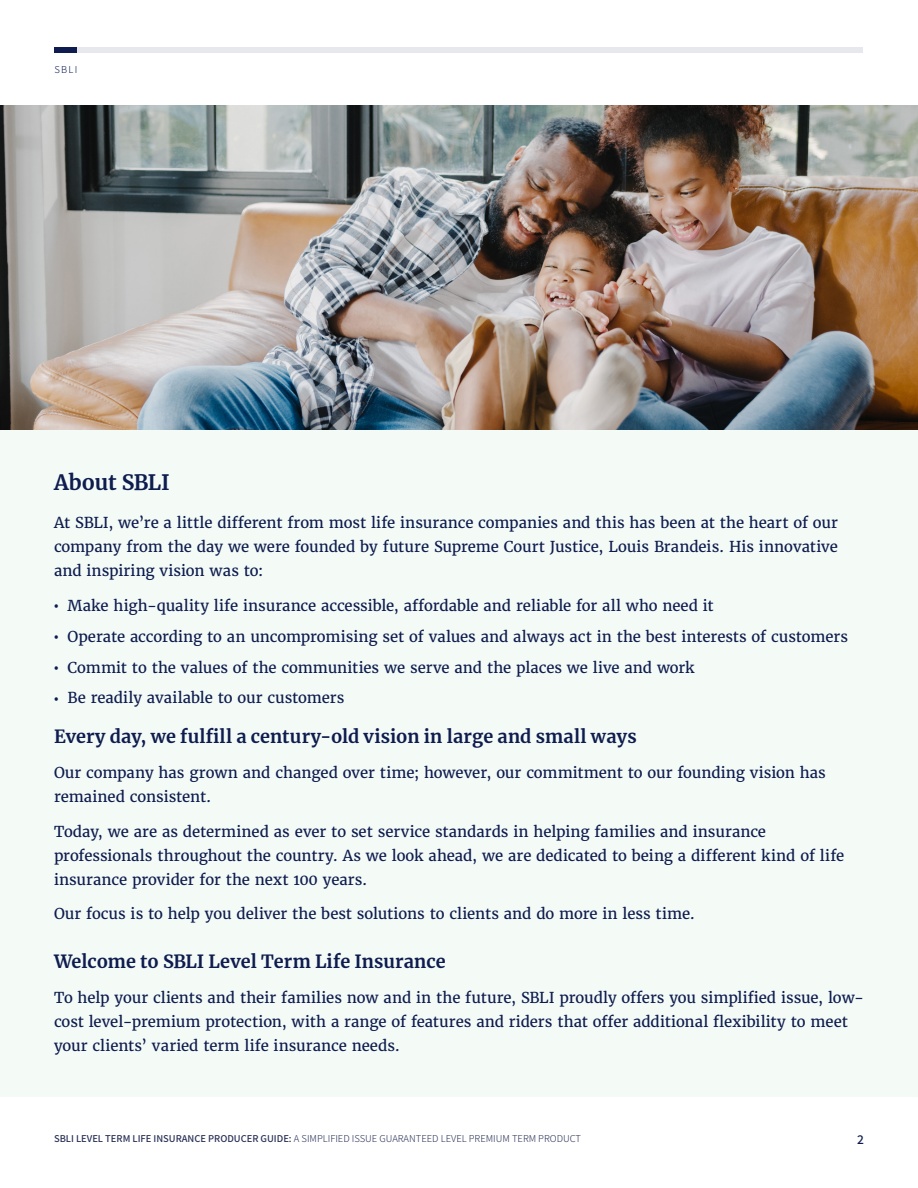
<style>
.page{position:relative;width:918px;height:1188px;background:#fff}
.page>*{position:absolute;margin:0;border:0;box-sizing:border-box;transform-origin:0 0}
.t1{font:700 21px "Merriweather";letter-spacing:-.01em;color:#0e1c4f}
.t2{font:700 18px "Merriweather";letter-spacing:.01em;color:#0e1c4f}
.t3{font:15px/24px "Merriweather";letter-spacing:-.005em;color:#0e1c4f}
.t4{font:600 13.5px "Assistant";color:#0e1c4f}
.t5{font:300 10.5px "Assistant";color:#293056}
.t6{font:300 10.5px "Assistant";color:#0e1c4f}
.s1{font-family:"Assistant"}
.s2{font-weight:600}
</style>
<div class="page">
<div style="left:54px;top:47px;width:809px;height:6px;background:#e7e8ed"></div>
<div style="left:54px;top:47px;width:23px;height:6px;background:#0e1c4f"></div>
<div style="left:0;top:430px;width:918px;height:667px;background:#f4fbf6"></div>
<img style="left:0;top:106px;width:918px;height:324px">
<p class="t6" style="left:54px;top:62px;width:24px">SBLI</p>
<h1 class="t1" style="left:54px;top:468px;width:117px">About SBLI</h1>
<p class="t3" style="left:54px;top:511px;width:786px;text-align:justify">At SBLI, we’re a little different from most life insurance companies and this has been at the heart of our company from the day we were founded by future Supreme Court Justice, Louis Brandeis. His innovative and inspiring vision was to:</p>
<p class="t3" style="left:54px;top:594px;width:661px"><span class="s1">•</span> Make high-quality life insurance accessible, affordable and reliable for all who need it</p>
<p class="t3" style="left:54px;top:625px;width:796px"><span class="s1">•</span> Operate according to an uncompromising set of values and always act in the best interests of customers</p>
<p class="t3" style="left:54px;top:655px;width:642px"><span class="s1">•</span> Commit to the values of the communities we serve and the places we live and work</p>
<p class="t3" style="left:54px;top:686px;width:292px"><span class="s1">•</span> Be readily available to our customers</p>
<p class="t2" style="left:54px;top:724px;width:584px">Every day, we fulfill a century-old vision in large and small ways</p>
<p class="t3" style="left:54px;top:761px;width:773px">Our company has grown and changed over time; however, our commitment to our founding vision has remained consistent.</p>
<p class="t3" style="left:54px;top:819px;width:792px">Today, we are as determined as ever to set service standards in helping families and insurance professionals throughout the country. As we look ahead, we are dedicated to being a different kind of life insurance provider for the next 100 years.</p>
<p class="t3" style="left:54px;top:902px;width:642px">Our focus is to help you deliver the best solutions to clients and do more in less time.</p>
<p class="t2" style="left:54px;top:949px;width:393px">Welcome to SBLI Level Term Life Insurance</p>
<p class="t3" style="left:54px;top:985px;width:812px">To help your clients and their families now and in the future, SBLI proudly offers you simplified issue, low&shy;cost level-premium protection, with a range of features and riders that offer additional flexibility to meet your clients’ varied term life insurance needs.</p>
<p class="t5" style="left:54px;top:1131px;width:529px"><span class="s2">SBLI LEVEL TERM LIFE INSURANCE PRODUCER GUIDE:</span> A SIMPLIFIED ISSUE GUARANTEED LEVEL PREMIUM TERM PRODUCT</p>
<p class="t4" style="left:857px;top:1130px;width:8px">2</p>
</div>
